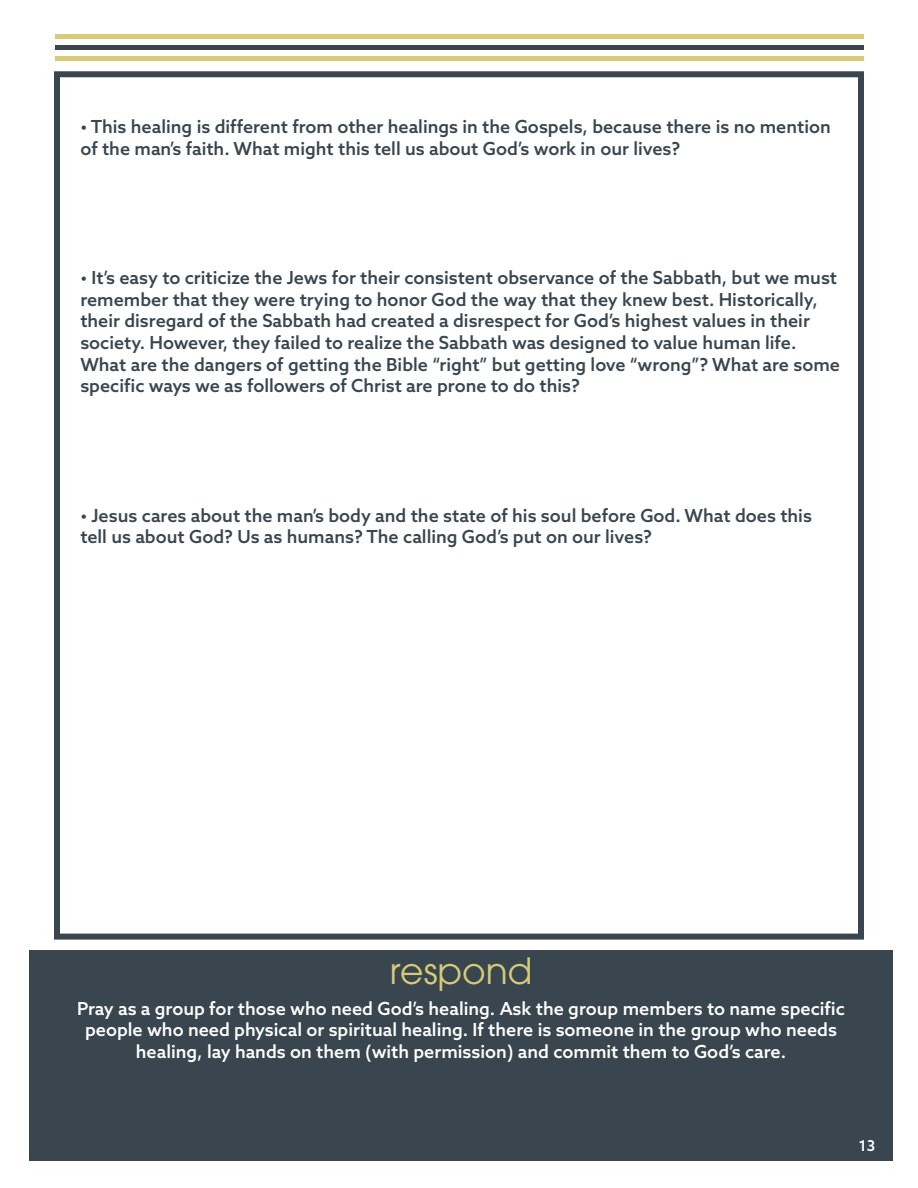
<style>
.page{position:relative;width:918px;height:1188px;background:#fff}
.page>*{position:absolute;margin:0;border:0;box-sizing:border-box;transform-origin:0 0}
.t1{font:36px "ITC Avant Garde Pro";color:#d7cb75}
.t2{font:500 18px/21.6px "Azo Sans";color:#39464f}
.t3{font:500 18px/21.6px "Azo Sans";color:#fff;text-align:center}
.t4{font:500 15px "Azo Sans";color:#fff}
</style>
<div class="page">
<div style="left:55px;top:56px;width:809px;height:5px;background:#d7cb75"></div>
<hr style="left:55px;top:34px;width:809px;height:4px;background:#d7cb75">
<hr style="left:55px;top:45px;width:809px;height:4px;background:#39464f">
<div style="left:54px;top:71px;width:810px;height:869px;border:6px solid #39464f"></div>
<div style="left:29px;top:950px;width:864px;height:211px;background:#39464f"></div>
<p class="t2" style="left:80px;top:116px;width:752px">• This healing is different from other healings in the Gospels, because there is no mention of the man’s faith. What might this tell us about God’s work in our lives?</p>
<p class="t2" style="left:80px;top:267px;width:761px">• It’s easy to criticize the Jews for their consistent observance of the Sabbath, but we must remember that they were trying to honor God the way that they knew best. Historically, their disregard of the Sabbath had created a disrespect for God’s highest values in their society. However, they failed to realize the Sabbath was designed to value human life.<br>What are the dangers of getting the Bible “right” but getting love “wrong”? What are some specific ways we as followers of Christ are prone to do this?</p>
<p class="t2" style="left:80px;top:504px;width:733px">• Jesus cares about the man’s body and the state of his soul before God. What does this tell us about God? Us as humans? The calling God’s put on our lives?</p>
<p class="t1" style="left:390px;top:948px;width:144px">respond</p>
<p class="t3" style="left:77px;top:997px;width:769px">Pray as a group for those who need God’s healing. Ask the group members to name specific people who need physical or spiritual healing. If there is someone in the group who needs healing, lay hands on them (with permission) and commit them to God’s care.</p>
<p class="t4" style="left:859px;top:1135px;width:18px">13</p>
</div>
